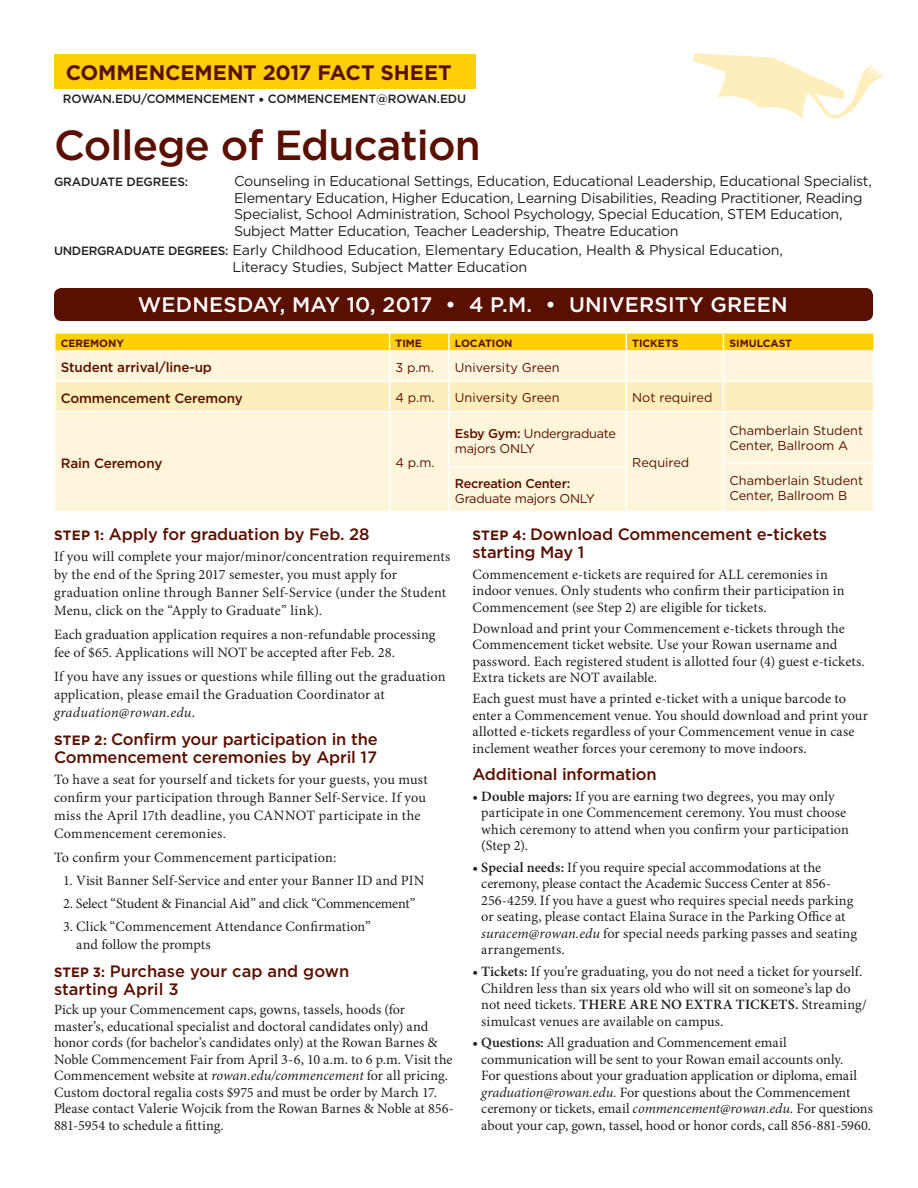
<style>
.page{position:relative;width:918px;height:1188px;background:#fff}
.page>*{position:absolute;margin:0;border:0;box-sizing:border-box;transform-origin:0 0}
.t1{font:500 42px "Gotham";letter-spacing:-.02em;color:#5a1000}
.t2{font:500 21px "Gotham";letter-spacing:.01em;color:#fff}
.t3{font:700 21px "Gotham";letter-spacing:-.005em;color:#5a1000}
.t4{font:500 16.5px/18px "Gotham";letter-spacing:-.01em;color:#5a1000}
.t5{font:14.25px/16.5px "Minion Pro";letter-spacing:.005em;color:#231f20}
.t6{font:14.25px/16.5px "Gotham";letter-spacing:-.02em;color:#231f20}
.t7{font:14.25px "Minion Pro";letter-spacing:-.015em;color:#231f20}
.t8{font:500 13.5px "Gotham";letter-spacing:-.01em;color:#5a1000}
.t9{font:12.75px/15px "Gotham";color:#5a1000}
.t10{font:12.75px/15px "Gotham";letter-spacing:-.02em;color:#5a1000}
.t11{font:500 12px "Gotham";letter-spacing:-.01em;color:#231f20}
.t12{font:700 10.5px "Gotham";color:#5a1000}
.s1{font-family:"Minion Pro";font-weight:400;font-size:15px}
.s2{font-weight:500;font-size:12px}
.s3{font-weight:500}
.s4{font-weight:700;font-size:13.5px}
.s5{font-style:italic}
.s6{font-weight:600}
</style>
<div class="page">
<div style="left:54px;top:55px;width:421px;height:34px;background:#fece08"></div>
<svg style="left:693px;top:53px;width:190px;height:66px"></svg>
<div style="left:54px;top:288px;width:819px;height:33px;background:#5a1000;border-radius:8px"></div>
<div style="left:56px;top:412px;width:817px;height:99px;background:#fef6dc"></div>
<hr style="left:448px;top:412px;width:2px;height:50px;background:#fff">
<hr style="left:626px;top:412px;width:1px;height:50px;background:#fff">
<hr style="left:723px;top:412px;width:1px;height:50px;background:#fff">
<hr style="left:723px;top:462px;width:152px;height:1px;background:#fff">
<hr style="left:448px;top:466px;width:179px;height:2px;background:#fff">
<hr style="left:448px;top:468px;width:2px;height:43px;background:#fff">
<hr style="left:626px;top:468px;width:1px;height:43px;background:#fff">
<hr style="left:723px;top:467px;width:1px;height:44px;background:#fff">
<hr style="left:389px;top:412px;width:1px;height:50px;background:#fff">
<hr style="left:389px;top:467px;width:1px;height:44px;background:#fff">
<svg style="left:54px;top:333px;width:820px;height:79px"></svg>
<hr style="left:873px;top:352px;width:2px;height:29px;background:#fff">
<hr style="left:54px;top:381px;width:336px;height:1px;background:#fff">
<hr style="left:390px;top:381px;width:59px;height:1px;background:#fff">
<hr style="left:449px;top:381px;width:177px;height:1px;background:#fff">
<hr style="left:626px;top:381px;width:97px;height:1px;background:#fff">
<hr style="left:723px;top:381px;width:152px;height:1px;background:#fff">
<p class="t3" style="left:66px;top:60px;width:387px">COMMENCEMENT 2017 FACT SHEET</p>
<p class="t11" style="left:63px;top:91px;width:405px">ROWAN.EDU/COMMENCEMENT <span class="s1">•</span> COMMENCEMENT@ROWAN.EDU</p>
<p class="t1" style="left:54px;top:117px;width:428px">College of Education</p>
<p class="t11" style="left:54px;top:174px;width:136px">GRADUATE DEGREES:</p>
<p class="t6" style="left:234px;top:173px;width:639px">Counseling in Educational Settings, Education, Educational Leadership, Educational Specialist, Elementary Education, Higher Education, Learning Disabilities, Reading Practitioner, Reading Specialist, School Administration, School Psychology, Special Education, STEM Education, Subject Matter Education, Teacher Leadership, Theatre Education</p>
<p class="t6" style="left:232px;top:242px;width:552px;text-indent:-178px"><span class="s2">UNDERGRADUATE DEGREES:</span> Early Childhood Education, Elementary Education, Health &amp; Physical Education,<br>Literacy Studies, Subject Matter Education</p>
<p class="t2" style="left:138px;top:291px;width:651px">WEDNESDAY, MAY 10, 2017 • 4 P.M. • UNIVERSITY GREEN</p>
<p class="t12" style="left:61px;top:337px;width:65px">CEREMONY</p>
<p class="t12" style="left:396px;top:337px;width:28px">TIME</p>
<p class="t12" style="left:455px;top:337px;width:59px">LOCATION</p>
<p class="t12" style="left:632px;top:337px;width:48px">TICKETS</p>
<p class="t12" style="left:729px;top:337px;width:64px">SIMULCAST</p>
<p class="t8" style="left:61px;top:359px;width:153px">Student arrival/line-up</p>
<p class="t9" style="left:396px;top:359px;width:40px">3 p.m.</p>
<p class="t9" style="left:455px;top:359px;width:106px">University Green</p>
<p class="t8" style="left:61px;top:389px;width:184px">Commencement Ceremony</p>
<p class="t9" style="left:396px;top:390px;width:41px">4 p.m.</p>
<p class="t9" style="left:455px;top:390px;width:106px">University Green</p>
<p class="t9" style="left:632px;top:390px;width:82px">Not required</p>
<p class="t8" style="left:61px;top:454px;width:103px">Rain Ceremony</p>
<p class="t9" style="left:396px;top:455px;width:41px">4 p.m.</p>
<p class="t10" style="left:455px;top:425px;width:163px"><span class="s3">Esby Gym:</span> Undergraduate majors ONLY</p>
<p class="t10" style="left:455px;top:475px;width:142px"><span class="s3">Recreation Center:<br></span>Graduate majors ONLY</p>
<p class="t9" style="left:632px;top:455px;width:59px">Required</p>
<p class="t9" style="left:729px;top:423px;width:135px">Chamberlain Student<br>Center, Ballroom A</p>
<p class="t9" style="left:729px;top:473px;width:135px">Chamberlain Student<br>Center, Ballroom B</p>
<p class="t4" style="left:54px;top:525px;width:317px"><span class="s4">STEP 1:</span> Apply for graduation by Feb. 28</p>
<p class="t5" style="left:54px;top:547px;width:398px;line-height:18px">If you will complete your major/minor/concentration requirements by the end of the Spring 2017 semester, you must apply for graduation online through Banner Self-Service (under the Student Menu, click on the “Apply to Graduate” link).</p>
<p class="t5" style="left:54px;top:625px;width:383px;line-height:18px">Each graduation application requires a non-refundable processing fee of $65. Applications will NOT be accepted after Feb. 28.</p>
<p class="t5" style="left:54px;top:667px;width:393px;line-height:18px">If you have any issues or questions while filling out the graduation application, please email the Graduation Coordinator at <span class="s5">graduation@rowan.edu</span>.</p>
<p class="t4" style="left:54px;top:730px;width:325px"><span class="s4">STEP 2:</span> Confirm your participation in the<br>Commencement ceremonies by April 17</p>
<p class="t5" style="left:54px;top:771px;width:375px;line-height:18px">To have a seat for yourself and tickets for your guests, you must confirm your participation through Banner Self-Service. If you miss the April 17th deadline, you CANNOT participate in the Commencement ceremonies.</p>
<p class="t5" style="left:54px;top:849px;width:284px">To confirm your Commencement participation:</p>
<p class="t5" style="left:63px;top:872px;width:363px">1. Visit Banner Self-Service and enter your Banner ID and PIN</p>
<p class="t7" style="left:63px;top:894px;width:354px">2. Select “Student &amp; Financial Aid” and click “Commencement”</p>
<p class="t5" style="left:76px;top:918px;width:296px;line-height:18px;text-indent:-13px">3. Click “Commencement Attendance Confirmation” and follow the prompts</p>
<p class="t4" style="left:54px;top:962px;width:297px"><span class="s4">STEP 3:</span> Purchase your cap and gown starting April 3</p>
<p class="t5" style="left:54px;top:1002px;width:401px">Pick up your Commencement caps, gowns, tassels, hoods (for master’s, educational specialist and doctoral candidates only) and honor cords (for bachelor’s candidates only) at the Rowan Barnes &amp; Noble Commencement Fair from April 3-6, 10 a.m. to 6 p.m. Visit the Commencement website at <span class="s5">rowan.edu/commencement</span> for all pricing.<br>Custom doctoral regalia costs $975 and must be order by March 17.<br>Please contact Valerie Wojcik from the Rowan Barnes &amp; Noble at 856- 881-5954 to schedule a fitting.</p>
<p class="t4" style="left:472px;top:525px;width:356px"><span class="s4">STEP 4:</span> Download Commencement e-tickets starting May 1</p>
<p class="t5" style="left:472px;top:566px;width:374px">Commencement e-tickets are required for ALL ceremonies in indoor venues. Only students who confirm their participation in<br>Commencement (see Step 2) are eligible for tickets.</p>
<p class="t5" style="left:472px;top:620px;width:394px">Download and print your Commencement e-tickets through the Commencement ticket website. Use your Rowan username and password. Each registered student is allotted four (4) guest e-tickets.<br>Extra tickets are NOT available.</p>
<p class="t5" style="left:472px;top:690px;width:397px">Each guest must have a printed e-ticket with a unique barcode to enter a Commencement venue. You should download and print your allotted e-tickets regardless of your Commencement venue in case inclement weather forces your ceremony to move indoors.</p>
<p class="t4" style="left:472px;top:765px;width:186px">Additional information</p>
<p class="t5" style="left:481px;top:788px;width:369px;text-indent:-9px">• <span class="s6">Double majors:</span> If you are earning two degrees, you may only participate in one Commencement ceremony. You must choose which ceremony to attend when you confirm your participation (Step 2).</p>
<p class="t5" style="left:481px;top:859px;width:377px;text-indent:-9px"><span class="s6">• Special needs:</span> If you require special accommodations at the ceremony, please contact the Academic Success Center at 856- 256-4259. If you have a guest who requires special needs parking or seating, please contact Elaina Surace in the Parking Office at <span class="s5">suracem@rowan.edu</span> for special needs parking passes and seating arrangements.</p>
<p class="t5" style="left:481px;top:963px;width:387px;text-indent:-9px"><span class="s6">• Tickets:</span> If you’re graduating, you do not need a ticket for yourself.<br>Children less than six years old who will sit on someone’s lap do not need tickets. <span class="s6">THERE ARE NO EXTRA TICKETS.</span> Streaming/ simulcast venues are available on campus.</p>
<p class="t5" style="left:481px;top:1035px;width:393px;text-indent:-9px"><span class="s6">• Questions:</span> All graduation and Commencement email communication will be sent to your Rowan email accounts only.<br>For questions about your graduation application or diploma, email <span class="s5">graduation@rowan.edu.</span> For questions about the Commencement ceremony or tickets, email <span class="s5">commencement@rowan.edu.</span> For questions about your cap, gown, tassel, hood or honor cords, call 856-881-5960.</p>
</div>
